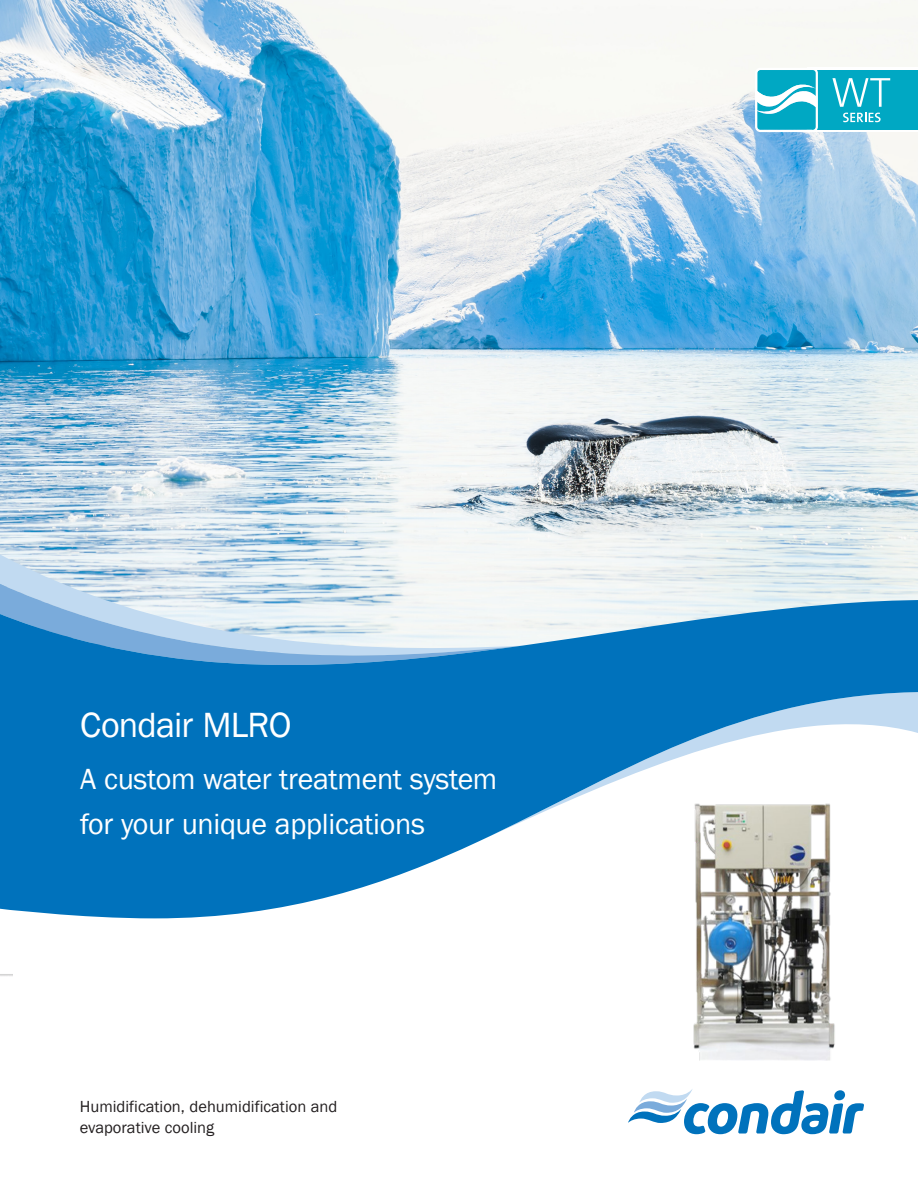
<style>
.page{position:relative;width:918px;height:1188px;background:#fff}
.page>*{position:absolute;margin:0;border:0;box-sizing:border-box;transform-origin:0 0}
.t1{font:36px "Franklin Gothic";letter-spacing:-.025em;color:#fff}
.Hospital_Reference{font:30px/45px "Franklin Gothic";letter-spacing:-.01em;color:#fff}
.Hospital_Reference-2{font:16.5px/21px "Franklin Gothic";color:#231f20}
</style>
<div class="page">
<img style="left:0;top:0;width:918px;height:600px">
<svg style="left:0;top:554px;width:523px;height:46px"></svg>
<svg style="left:0;top:584px;width:520px;height:16px"></svg>
<svg style="left:0;top:600px;width:918px;height:318px;fill:#0072bc"></svg>
<svg style="left:628px;top:1089px;width:236px;height:45px"></svg>
<img style="left:663px;top:789px;width:204px;height:272px">
<hr style="left:807px;top:68px;width:111px;height:2px;background:#fff">
<hr style="left:807px;top:130px;width:111px;height:2px;background:#fff">
<div style="left:813px;top:70px;width:105px;height:60px;background:#00a8c3"></div>
<svg style="left:832px;top:78px;width:58px;height:29px"></svg>
<svg style="left:843px;top:113px;width:38px;height:9px"></svg>
<svg style="left:755px;top:68px;width:63px;height:64px"></svg>
<p class="t1" style="left:80px;top:703px;width:213px">Condair MLRO</p>
<p class="Hospital_Reference" style="left:80px;top:757px;width:419px">A custom water treatment system for your unique applications</p>
<p class="Hospital_Reference-2" style="left:80px;top:1096px;width:259px">Humidification, dehumidification and evaporative cooling</p>
</div>
